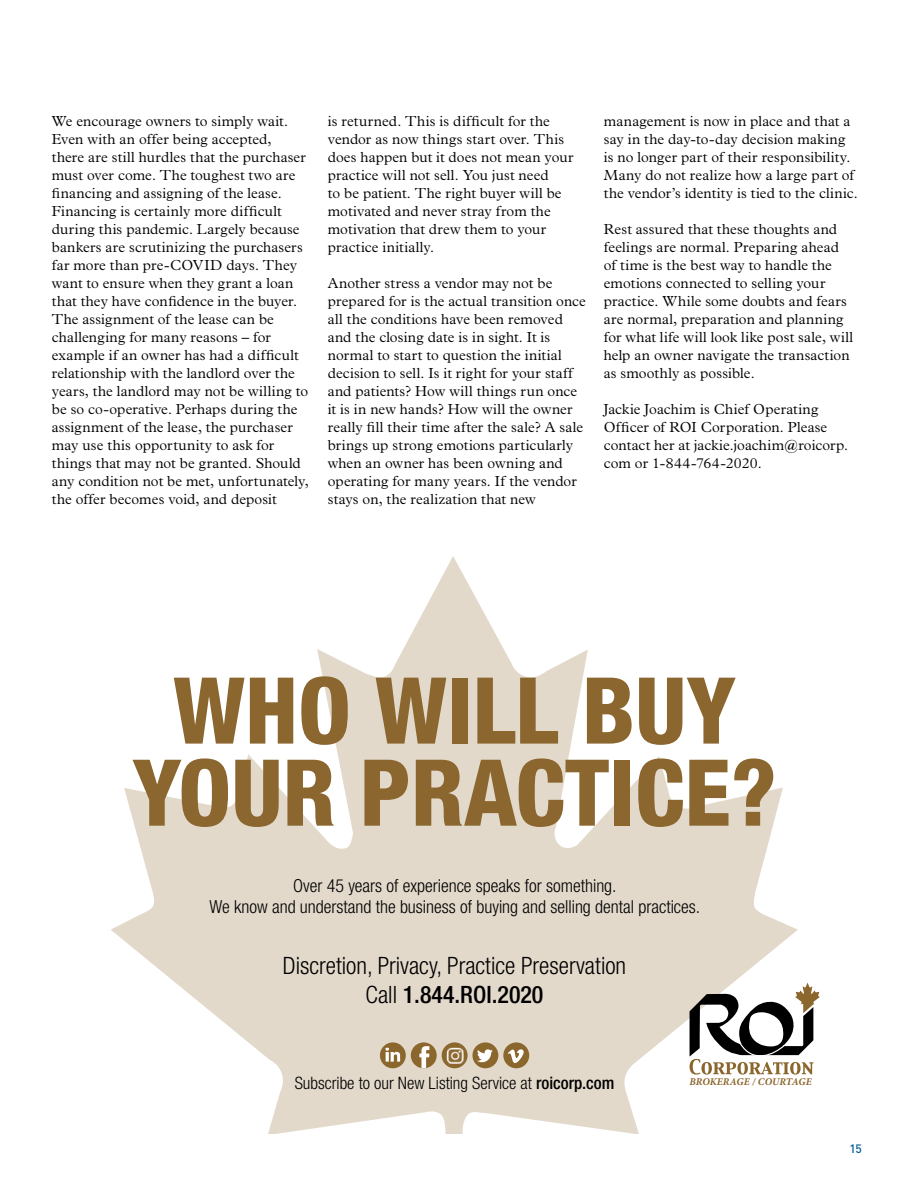
<style>
.page{position:relative;width:918px;height:1188px;background:#fff}
.page>*{position:absolute;margin:0;border:0;box-sizing:border-box;transform-origin:0 0}
.t1{font:800 condensed 92.4px/82.1px "Helvetica Neue";color:#8b662e;text-align:center}
.t2{font:300 condensed 24px/28.8px "Helvetica Neue";color:#000;text-align:center}
.t3{font:300 condensed 18px/21.6px "Helvetica Neue";color:#000;text-align:center}
.t4{font:300 condensed 17.1px "Helvetica Neue";color:#000}
.t5{font:300 14.7px/18px "Plantin Std";letter-spacing:.01em;color:#000}
.t6{font:500 12px "DINOT";color:#035f99}
.t7{font:italic 700 10.35px "Minion Pro";letter-spacing:.005em;color:#8b662d}
.s1{font-weight:500}
</style>
<div class="page">
<svg style="left:111px;top:556px;width:687px;height:578px;fill:#e2d9cb"></svg>
<div style="left:472px;top:1042px;width:26px;height:26px;background:#8b672e;border-radius:50%"></div>
<svg style="left:477px;top:1049px;width:16px;height:13px"></svg>
<div style="left:503px;top:1042px;width:26px;height:26px;background:#8b672e;border-radius:50%"></div>
<svg style="left:508px;top:1049px;width:16px;height:14px"></svg>
<div style="left:411px;top:1042px;width:26px;height:26px;background:#8b672e;border-radius:50%"></div>
<svg style="left:419px;top:1046px;width:11px;height:22px"></svg>
<div style="left:380px;top:1042px;width:26px;height:26px;background:#8b672e;border-radius:50%"></div>
<svg style="left:385px;top:1047px;width:15px;height:15px"></svg>
<svg style="left:442px;top:1042px;width:26px;height:26px"></svg>
<img style="left:444px;top:1045px;width:21px;height:21px">
<svg style="left:690px;top:983px;width:130px;height:92px"></svg>
<p class="t5" style="left:52px;top:112px;width:258px">We encourage owners to simply wait.<br>Even with an offer being accepted,<br>there are still hurdles that the purchaser must over come. The toughest two are financing and assigning of the lease.<br>Financing is certainly more difficult during this pandemic. Largely because bankers are scrutinizing the purchasers far more than pre-COVID days. They want to ensure when they grant a loan that they have confidence in the buyer.<br>The assignment of the lease can be challenging for many reasons – for example if an owner has had a difficult relationship with the landlord over the years, the landlord may not be willing to be so co-operative. Perhaps during the assignment of the lease, the purchaser may use this opportunity to ask for things that may not be granted. Should any condition not be met, unfortunately, the offer becomes void, and deposit</p>
<p class="t5" style="left:328px;top:112px;width:247px">is returned. This is difficult for the vendor as now things start over. This does happen but it does not mean your practice will not sell. You just need<br>to be patient. The right buyer will be motivated and never stray from the motivation that drew them to your practice initially.</p>
<p class="t5" style="left:328px;top:274px;width:260px">Another stress a vendor may not be prepared for is the actual transition once all the conditions have been removed and the closing date is in sight. It is normal to start to question the initial decision to sell. Is it right for your staff and patients? How will things run once it is in new hands? How will the owner really fill their time after the sale? A sale brings up strong emotions particularly when an owner has been owning and operating for many years. If the vendor stays on, the realization that new</p>
<p class="t5" style="left:604px;top:112px;width:256px">management is now in place and that a say in the day-to-day decision making is no longer part of their responsibility.<br>Many do not realize how a large part of the vendor’s identity is tied to the clinic.</p>
<p class="t5" style="left:604px;top:220px;width:251px">Rest assured that these thoughts and feelings are normal. Preparing ahead of time is the best way to handle the emotions connected to selling your practice. While some doubts and fears are normal, preparation and planning for what life will look like post sale, will help an owner navigate the transaction as smoothly as possible.</p>
<p class="t5" style="left:604px;top:400px;width:246px">Jackie Joachim is Chief Operating Officer of ROI Corporation. Please contact her at jackie.joachim@roicorp. com or 1-844-764-2020.</p>
<h1 class="t1" style="left:132px;top:668px;width:646px">WHO WILL BUY<br>YOUR PRACTICE?</h1>
<p class="t3" style="left:210px;top:874px;width:492px">Over 45 years of experience speaks for something.<br>We know and understand the business of buying and selling dental practices.</p>
<h2 class="t2" style="left:283px;top:951px;width:345px">Discretion, Privacy, Practice Preservation<br>Call <span class="s1">1.844.ROI.2020</span></h2>
<p class="t4" style="left:295px;top:1073px;width:321px">Subscribe to our New Listing Service at <span class="s1">roicorp.com</span></p>
<p class="t7" style="left:689px;top:1074px;width:124px">BROKERAGE / COURTAGE</p>
<p class="t6" style="left:850px;top:1141px;width:14px">15</p>
</div>
